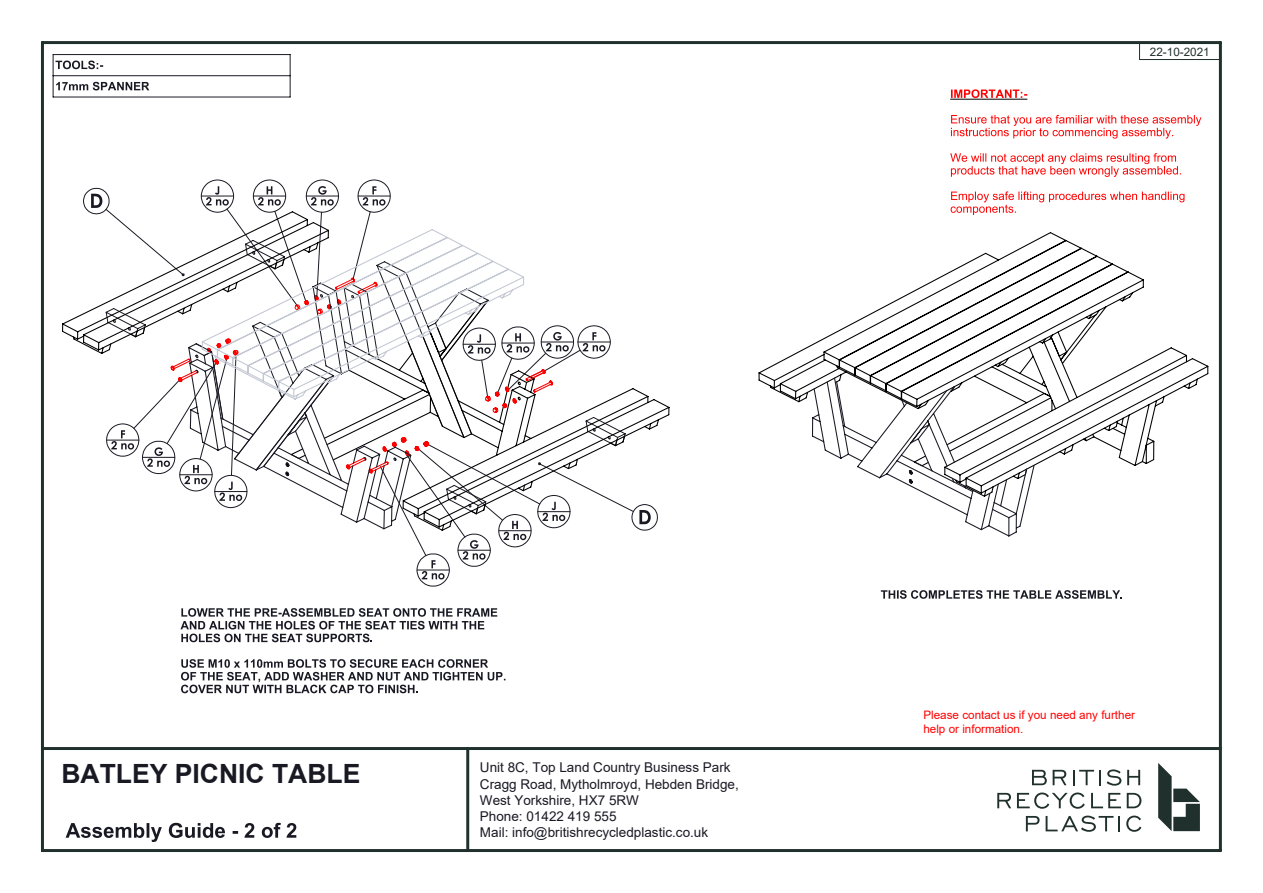
<style>
.page{position:relative;width:1263px;height:893px;background:#fff}
.page>*{position:absolute;margin:0;border:0;box-sizing:border-box;transform-origin:0 0}
.t1{font:700 26.55px "Arial";color:#191924}
.t2{font:13.5px/16.2px "Arial";color:#191924}
.t3{font:11.7px/14px "Arial";color:#f00}
.t4{font:11.7px "Arial";color:#20302c}
</style>
<div class="page">
<svg style="left:951px;top:89px;width:76px;height:9px"></svg>
<hr style="left:950px;top:99px;width:77px;height:1px;background:#000">
<svg style="left:951px;top:115px;width:250px;height:24px"></svg>
<svg style="left:950px;top:153px;width:231px;height:24px"></svg>
<svg style="left:950px;top:191px;width:234px;height:24px"></svg>
<svg style="left:53px;top:55px;width:96px;height:42px"></svg>
<svg style="left:290px;top:55px;width:1px;height:42px"></svg>
<hr style="left:53px;top:54px;width:237px;height:1px;background:#191924">
<hr style="left:53px;top:75px;width:237px;height:1px;background:#191924">
<hr style="left:53px;top:97px;width:237px;height:1px;background:#191924">
<svg style="left:106px;top:195px;width:285px;height:13px"></svg>
<svg style="left:758px;top:232px;width:451px;height:234px"></svg>
<svg style="left:811px;top:377px;width:224px;height:160px"></svg>
<svg style="left:62px;top:210px;width:608px;height:321px"></svg>
<svg style="left:147px;top:278px;width:422px;height:301px"></svg>
<svg style="left:201px;top:228px;width:324px;height:173px"></svg>
<hr style="left:42px;top:747px;width:1178px;height:3px;background:#20302c">
<hr style="left:466px;top:748px;width:3px;height:102px;background:#20302c">
<hr style="left:42px;top:41px;width:1178px;height:3px;background:#20302c">
<hr style="left:41px;top:43px;width:3px;height:807px;background:#20302c">
<hr style="left:42px;top:849px;width:1178px;height:3px;background:#20302c">
<hr style="left:1219px;top:43px;width:3px;height:807px;background:#20302c">
<svg style="left:1139px;top:42px;width:82px;height:18px"></svg>
<svg style="left:66px;top:823px;width:230px;height:19px"></svg>
<svg style="left:180px;top:608px;width:317px;height:34px"></svg>
<svg style="left:181px;top:659px;width:324px;height:34px"></svg>
<svg style="left:881px;top:590px;width:241px;height:9px"></svg>
<svg style="left:1032px;top:770px;width:15px;height:15px"></svg>
<svg style="left:1053px;top:770px;width:13px;height:15px"></svg>
<svg style="left:1073px;top:770px;width:27px;height:15px"></svg>
<svg style="left:1106px;top:769px;width:15px;height:17px"></svg>
<svg style="left:1127px;top:770px;width:13px;height:15px"></svg>
<svg style="left:997px;top:793px;width:14px;height:15px"></svg>
<svg style="left:1017px;top:792px;width:68px;height:17px"></svg>
<svg style="left:1091px;top:793px;width:30px;height:15px"></svg>
<svg style="left:1127px;top:793px;width:14px;height:15px"></svg>
<svg style="left:1026px;top:816px;width:13px;height:15px"></svg>
<svg style="left:1045px;top:816px;width:75px;height:16px"></svg>
<svg style="left:1126px;top:816px;width:15px;height:16px"></svg>
<svg style="left:1158px;top:763px;width:42px;height:68px"></svg>
<p class="t4" style="left:1150px;top:47px;width:61px">22-10-2021</p>
<h1 class="t1" style="left:61px;top:758px;width:300px">BATLEY PICNIC TABLE</h1>
<p class="t2" style="left:480px;top:761px;width:260px">Unit 8C, Top Land Country Business Park Cragg Road, Mytholmroyd, Hebden Bridge, West Yorkshire, HX7 5RW<br>Phone: 01422 419 555<br>Mail: info@britishrecycledplastic.co.uk</p>
<p class="t3" style="left:923px;top:709px;width:213px">Please contact us if you need any further help or information.</p>
</div>
